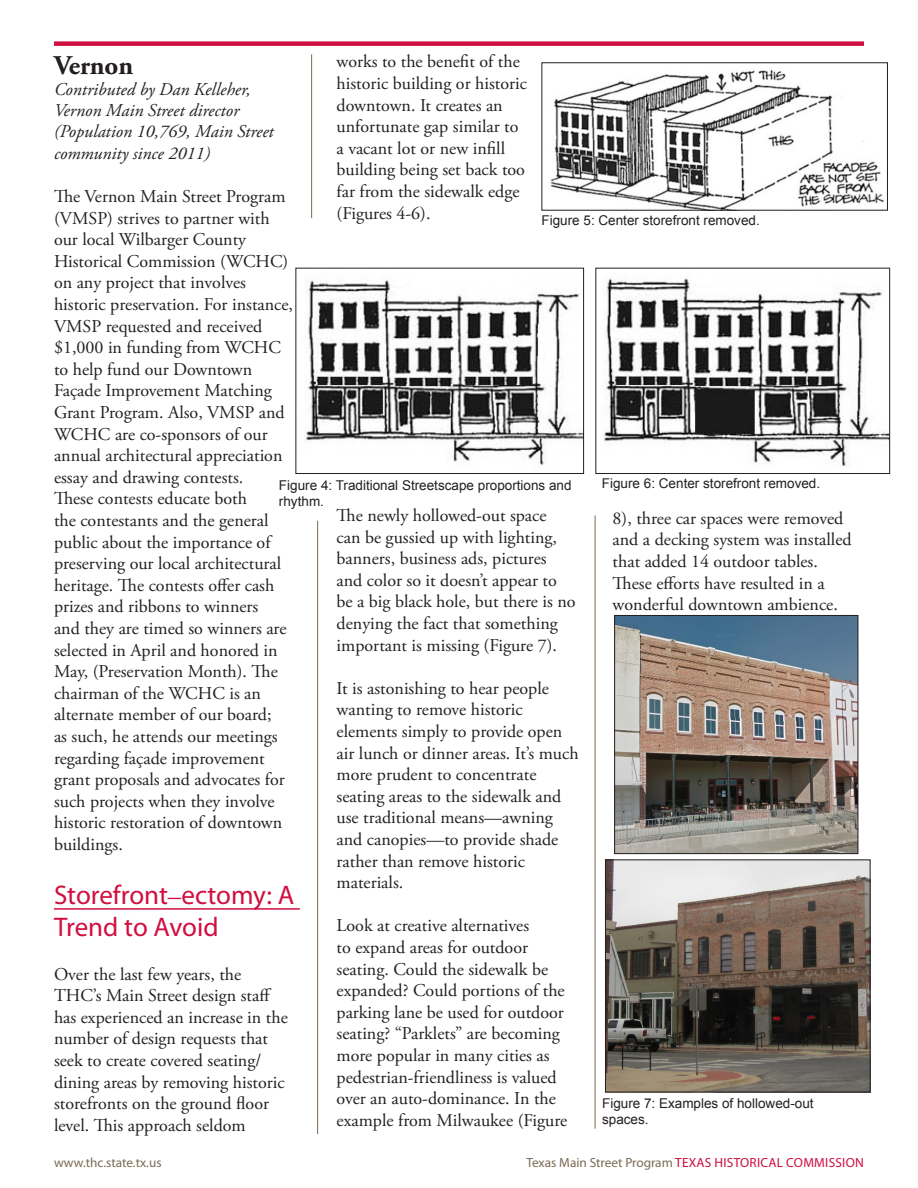
<style>
.page{position:relative;width:918px;height:1188px;background:#fff}
.page>*{position:absolute;margin:0;border:0;box-sizing:border-box;transform-origin:0 0}
.t1{font:27px/32.4px "Myriad Pro";letter-spacing:-.005em;color:#d10e40}
.t2{font:700 27px "Adobe Garamond Pro";color:#231f20}
.t3{font:18px/21.6px "Adobe Garamond Pro";color:#231f20}
.t4{font:italic 18px/21.3px "Adobe Garamond Pro";color:#231f20}
.t5{font:13.5px/16.2px "Arial";color:#231f20}
.t6{font:13.35px "Myriad Pro";letter-spacing:.01em;color:#d10e40}
.t7{font:13.35px "Myriad Pro";color:#7c6954}
.s1{font-family:"Adobe Garamond Pro"}
.s2{color:#7c6954}
</style>
<div class="page">
<hr style="left:317px;top:521px;width:1px;height:613px;background:#7c6954">
<div style="left:54px;top:41px;width:810px;height:5px;background:#d10e40"></div>
<hr style="left:54px;top:908px;width:246px;height:2px;background:#d10e40">
<img style="left:306px;top:280px;width:276px;height:186px">
<div style="left:295px;top:268px;width:289px;height:206px;border:1px solid #231f20"></div>
<img style="left:604px;top:278px;width:284px;height:189px">
<div style="left:595px;top:268px;width:295px;height:206px;border:1px solid #231f20"></div>
<img style="left:550px;top:69px;width:334px;height:140px">
<div style="left:541px;top:62px;width:347px;height:149px;border:1px solid #231f20"></div>
<hr style="left:311px;top:54px;width:1px;height:164px;background:#7c6954">
<img style="left:616px;top:617px;width:240px;height:235px">
<div style="left:614px;top:615px;width:244px;height:239px;border:1px solid #231f20"></div>
<img style="left:607px;top:861px;width:261px;height:229px">
<div style="left:605px;top:859px;width:265px;height:233px;border:1px solid #231f20"></div>
<hr style="left:595px;top:515px;width:1px;height:614px;background:#7c6954">
<p class="t3" style="left:337px;top:52px;width:192px">works to the benefit of the historic building or historic downtown. It creates an unfortunate gap similar to a vacant lot or new infill building being set back too far from the sidewalk edge (Figures 4-6).</p>
<p class="t2" style="left:54px;top:49px;width:81px">Vernon</p>
<p class="t4" style="left:54px;top:79px;width:198px">Contributed by Dan Kelleher,<br>Vernon Main Street director</p>
<p class="t4" style="left:54px;top:122px;width:221px">(Population 10,769, Main Street community since 2011)</p>
<p class="t3" style="left:54px;top:186px;width:241px">The Vernon Main Street Program (VMSP) strives to partner with our local Wilbarger County<br>Historical Commission (WCHC) on any project that involves historic preservation. For instance,<br>VMSP requested and received $1,000 in funding from WCHC to help fund our Downtown<br>Façade Improvement Matching<br>Grant Program. Also, VMSP and<br>WCHC are co-sponsors of our annual architectural appreciation essay and drawing contests.<br>These contests educate both<br>the contestants and the general public about the importance of preserving our local architectural heritage. The contests offer cash prizes and ribbons to winners<br>and they are timed so winners are selected in April and honored in<br>May, (Preservation Month). The chairman of the WCHC is an alternate member of our board;<br>as such, he attends our meetings regarding façade improvement grant proposals and advocates for such projects when they involve historic restoration of downtown buildings.</p>
<p class="t1" style="left:54px;top:878px;width:242px">Storefront<span class="s1">–</span>ectomy: A<br>Trend to Avoid</p>
<p class="t3" style="left:54px;top:964px;width:235px">Over the last few years, the<br>THC’s Main Street design staff has experienced an increase in the number of design requests that seek to create covered seating/ dining areas by removing historic storefronts on the ground floor level. This approach seldom</p>
<p class="t5" style="left:541px;top:212px;width:220px">Figure 5: Center storefront removed.</p>
<p class="t5" style="left:279px;top:477px;width:294px">Figure 4: Traditional Streetscape proportions and rhythm.</p>
<p class="t5" style="left:602px;top:475px;width:220px">Figure 6: Center storefront removed.</p>
<p class="t3" style="left:337px;top:505px;width:240px">The newly hollowed-out space<br>can be gussied up with lighting, banners, business ads, pictures and color so it doesn’t appear to be a big black hole, but there is no denying the fact that something important is missing (Figure 7).</p>
<p class="t3" style="left:337px;top:678px;width:244px">It is astonishing to hear people wanting to remove historic elements simply to provide open air lunch or dinner areas. It’s much more prudent to concentrate seating areas to the sidewalk and use traditional means—awning and canopies—to provide shade rather than remove historic materials.</p>
<p class="t3" style="left:337px;top:916px;width:232px">Look at creative alternatives<br>to expand areas for outdoor seating. Could the sidewalk be expanded? Could portions of the parking lane be used for outdoor seating? “Parklets” are becoming more popular in many cities as pedestrian-friendliness is valued over an auto-dominance. In the example from Milwaukee (Figure</p>
<p class="t6" style="left:526px;top:1154px;width:339px"><span class="s2">Texas Main Street Program</span> TEXAS HISTORICAL COMMISSION</p>
<p class="t3" style="left:613px;top:508px;width:241px">8), three car spaces were removed and a decking system was installed that added 14 outdoor tables.<br>These efforts have resulted in a wonderful downtown ambience.</p>
<p class="t5" style="left:602px;top:1095px;width:213px">Figure 7: Examples of hollowed-out spaces.</p>
<p class="t7" style="left:54px;top:1154px;width:109px">www.thc.state.tx.us</p>
</div>
